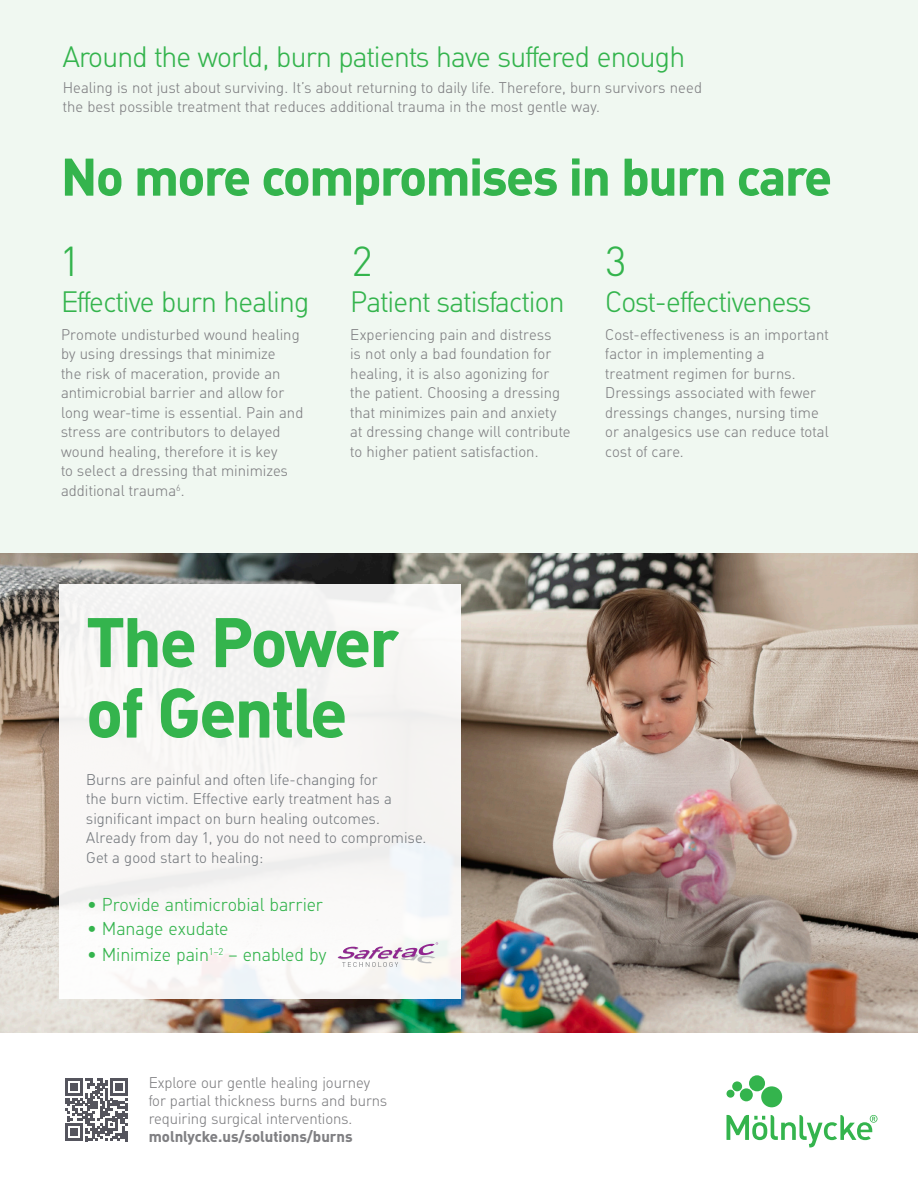
<style>
.page{position:relative;width:918px;height:1188px;background:#fff}
.page>*{position:absolute;margin:0;border:0;box-sizing:border-box;transform-origin:0 0}
.MHC_BT{font:700 67.5px/70.5px "Molnlycke Din";letter-spacing:-.025em;color:#34b44d}
.MHC_BT-2{font:700 51px "Molnlycke Din";letter-spacing:-.025em;color:#34b44d}
.MHC_BT-3{font:300 40.5px "MHC Din";color:#34b44d}
.MHC_BT-4{font:300 28.5px "Molnlycke Din";letter-spacing:-.025em;color:#34b44d}
.MHC_BT-5{font:300 18px "Molnlycke Din";letter-spacing:-.005em;color:#34b44d}
.MHC_BT-6{font:300 15px/19.5px "Molnlycke Din";letter-spacing:.005em;color:#808083}
.MHC_BT-7{font:300 15px/19.5px "Molnlycke Din";letter-spacing:.005em;color:#75797e}
.s1{font-weight:700}
</style>
<div class="page">
<img style="left:0;top:552px;width:918px;height:481px">
<div style="left:59px;top:585px;width:402px;height:414px;background:#f8f6f5"></div>
<div style="left:0;top:0;width:918px;height:552px;background:#f0f8f1"></div>
<svg style="left:65px;top:1078px;width:63px;height:63px"></svg>
<svg style="left:727px;top:1075px;width:151px;height:73px"></svg>
<svg style="left:338px;top:942px;width:100px;height:25px"></svg>
<p class="MHC_BT-4" style="left:63px;top:41px;width:624px">Around the world, burn patients have suffered enough</p>
<p class="MHC_BT-6" style="left:63px;top:78px;width:641px">Healing is not just about surviving. It’s about returning to daily life. Therefore, burn survivors need the best possible treatment that reduces additional trauma in the most gentle way.</p>
<p class="MHC_BT-2" style="left:61px;top:146px;width:773px">No more compromises in burn care</p>
<p class="MHC_BT-3" style="left:60px;top:239px;width:22px">1</p>
<p class="MHC_BT-3" style="left:352px;top:239px;width:22px">2</p>
<p class="MHC_BT-3" style="left:606px;top:239px;width:22px">3</p>
<p class="MHC_BT-4" style="left:61px;top:286px;width:250px">Effective burn healing</p>
<p class="MHC_BT-6" style="left:61px;top:325px;width:244px">Promote undisturbed wound healing by using dressings that minimize<br>the risk of maceration, provide an antimicrobial barrier and allow for long wear-time is essential. Pain and stress are contributors to delayed wound healing, therefore it is key<br>to select a dressing that minimizes additional trauma<sup>6</sup>.</p>
<p class="MHC_BT-4" style="left:350px;top:286px;width:216px">Patient satisfaction</p>
<p class="MHC_BT-6" style="left:350px;top:325px;width:222px">Experiencing pain and distress<br>is not only a bad foundation for healing, it is also agonizing for the patient. Choosing a dressing that minimizes pain and anxiety at dressing change will contribute to higher patient satisfaction.</p>
<p class="MHC_BT-4" style="left:605px;top:286px;width:208px">Cost-effectiveness</p>
<p class="MHC_BT-6" style="left:605px;top:325px;width:225px">Cost-effectiveness is an important factor in implementing a treatment regimen for burns.<br>Dressings associated with fewer dressings changes, nursing time or analgesics use can reduce total cost of care.</p>
<p class="MHC_BT" style="left:86px;top:606px;width:314px">The Power of Gentle</p>
<p class="MHC_BT-7" style="left:86px;top:770px;width:342px">Burns are painful and often life-changing for<br>the burn victim. Effective early treatment has a significant impact on burn healing outcomes.<br>Already from day 1, you do not need to compromise.<br>Get a good start to healing:</p>
<p class="MHC_BT-5" style="left:87px;top:895px;width:237px">• Provide antimicrobial barrier</p>
<p class="MHC_BT-5" style="left:87px;top:919px;width:143px">• Manage exudate</p>
<p class="MHC_BT-5" style="left:87px;top:944px;width:241px">• Minimize pain<sup>1–2</sup> – enabled by</p>
<p class="MHC_BT-6" style="left:149px;top:1074px;width:240px;line-height:18px">Explore our gentle healing journey for partial thickness burns and burns requiring surgical interventions. <span class="s1">molnlycke.us/solutions/burns</span></p>
</div>
